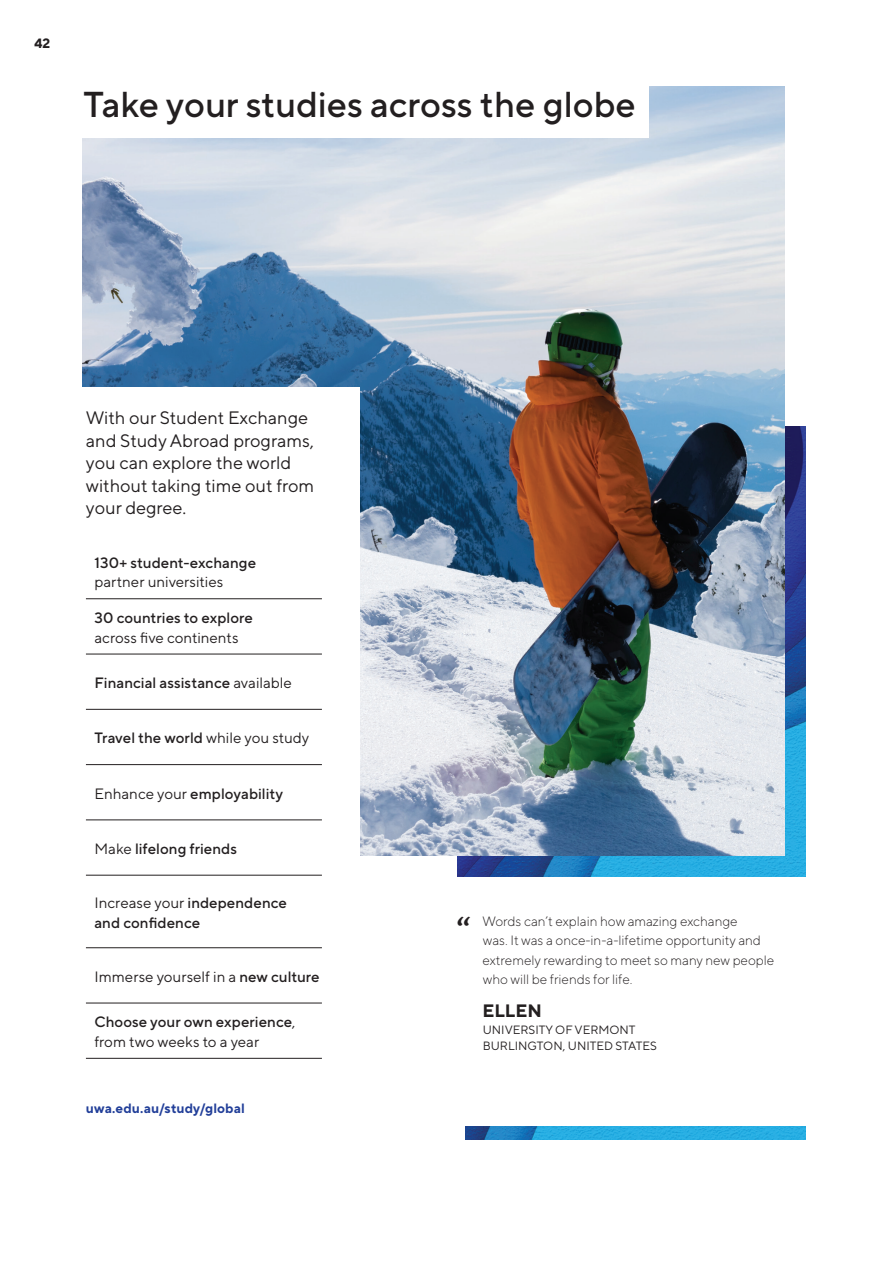
<style>
.page{position:relative;width:893px;height:1263px;background:#fff}
.page>*{position:absolute;margin:0;border:0;box-sizing:border-box;transform-origin:0 0}
.t1{font:500 36px "TT Norms Pro";color:#231f20}
.body_copy{font:700 33px "Novel Pro";color:#231f20}
.Lead_in_Paragraph{font:18px/22.5px "TT Norms Pro";color:#231f20}
.Quote_copy{font:700 18px "TT Norms Pro";color:#231f20}
.Body_copy___9pt{font:500 15px/19.5px "TT Norms Pro";letter-spacing:.005em;color:#231f20}
.Body_copy___9pt-2{font:15px "TT Norms Pro";letter-spacing:.005em;color:#231f20}
.Testimonial_Novel{font:300 13.5px/19.5px "TT Norms Pro";color:#231f20}
.URL{font:700 13.5px "TT Norms Pro";letter-spacing:.01em;color:#223f99}
.t2{font:700 13.5px "TT Norms Pro";color:#231f20}
.Quote_copy-2{font:12px/16.5px "TT Norms Pro";color:#231f20}
.s1{font-weight:400}
.s2{font-weight:500}
</style>
<div class="page">
<img style="left:457px;top:427px;width:348px;height:449px">
<img style="left:83px;top:86px;width:701px;height:769px">
<div style="left:54px;top:388px;width:306px;height:767px;background:#fff"></div>
<div style="left:71px;top:73px;width:577px;height:65px;background:#fff"></div>
<hr style="left:86px;top:1058px;width:236px;height:1px;background:#231f20">
<hr style="left:86px;top:598px;width:236px;height:1px;background:#231f20">
<hr style="left:86px;top:654px;width:236px;height:1px;background:#231f20">
<hr style="left:86px;top:709px;width:236px;height:1px;background:#231f20">
<hr style="left:86px;top:764px;width:236px;height:1px;background:#231f20">
<hr style="left:86px;top:820px;width:236px;height:1px;background:#231f20">
<hr style="left:86px;top:875px;width:236px;height:1px;background:#231f20">
<hr style="left:86px;top:947px;width:236px;height:1px;background:#231f20">
<hr style="left:86px;top:1003px;width:236px;height:1px;background:#231f20">
<img style="left:466px;top:1126px;width:339px;height:13px">
<p class="t2" style="left:35px;top:34px;width:17px">42</p>
<h1 class="t1" style="left:83px;top:78px;width:554px">Take your studies across the globe</h1>
<p class="Lead_in_Paragraph" style="left:86px;top:405px;width:230px">With our Student Exchange and Study Abroad programs, you can explore the world without taking time out from your degree.</p>
<p class="Body_copy___9pt" style="left:94px;top:552px;width:163px">130+ student-exchange <span class="s1">partner universities</span></p>
<p class="Body_copy___9pt" style="left:94px;top:607px;width:160px">30 countries to explore <span class="s1">across five continents</span></p>
<p class="Body_copy___9pt" style="left:94px;top:672px;width:199px">Financial assistance <span class="s1">available</span></p>
<p class="Body_copy___9pt" style="left:94px;top:727px;width:216px">Travel the world <span class="s1">while you study</span></p>
<p class="Body_copy___9pt" style="left:94px;top:782px;width:190px"><span class="s1">Enhance your</span> employability</p>
<p class="Body_copy___9pt" style="left:94px;top:838px;width:144px"><span class="s1">Make</span> lifelong friends</p>
<p class="Body_copy___9pt" style="left:94px;top:892px;width:194px"><span class="s1">Increase your</span> independence and confidence</p>
<p class="Body_copy___9pt-2" style="left:94px;top:966px;width:227px">Immerse yourself in a <span class="s2">new culture</span></p>
<p class="Body_copy___9pt" style="left:94px;top:1011px;width:202px">Choose your own experience<span class="s1">, from two weeks to a year</span></p>
<p class="URL" style="left:86px;top:1098px;width:160px">uwa.edu.au/study/global</p>
<p class="body_copy" style="left:456px;top:908px;width:15px">“</p>
<p class="Testimonial_Novel" style="left:482px;top:910px;width:293px">Words can’t explain how amazing exchange<br>was. It was a once-in-a-lifetime opportunity and extremely rewarding to meet so many new people who will be friends for life.</p>
<p class="Quote_copy" style="left:482px;top:998px;width:61px">ELLEN</p>
<p class="Quote_copy-2" style="left:483px;top:1020px;width:176px">UNIVERSITY OF VERMONT<br>BURLINGTON, UNITED STATES</p>
</div>
